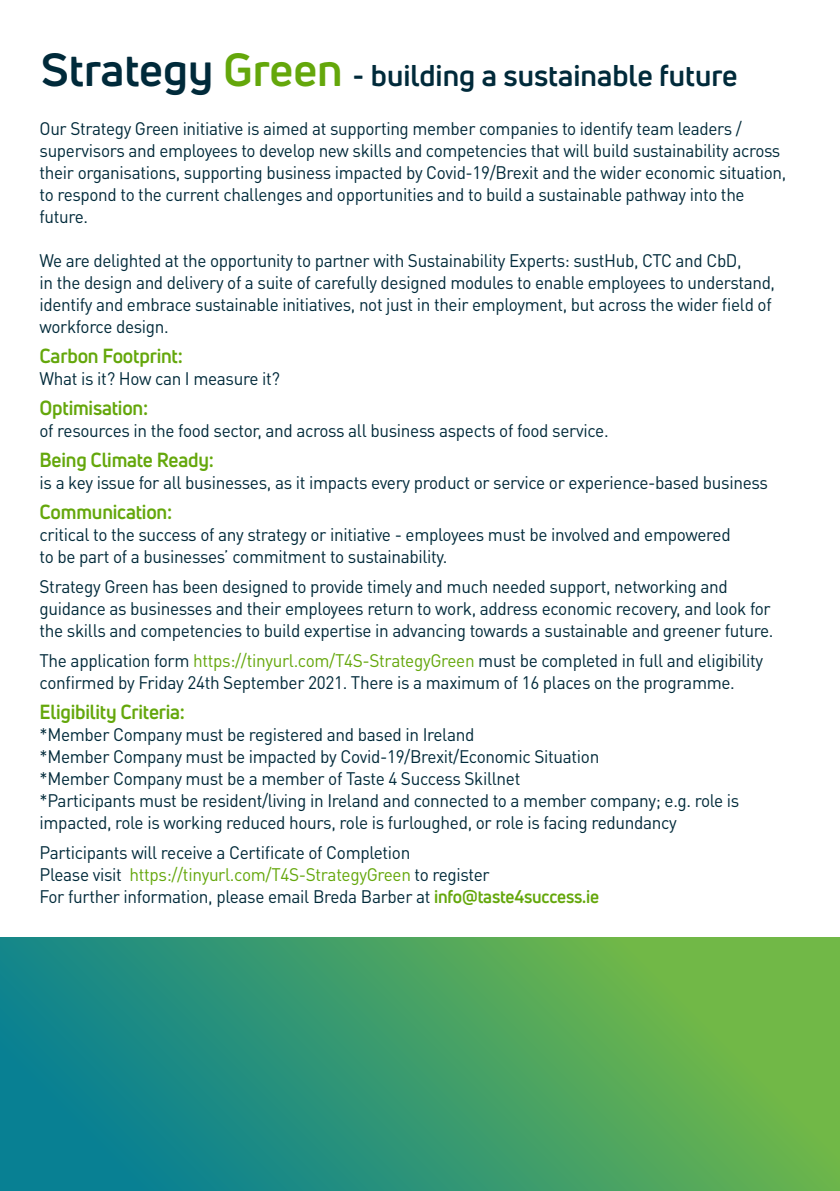
<style>
.page{position:relative;width:840px;height:1191px;background:#fff}
.page>*{position:absolute;margin:0;border:0;box-sizing:border-box;transform-origin:0 0}
.t1{font:700 29.4px "Uni Neue";color:#002a3a}
.t2{font:700 20px "Uni Neue";letter-spacing:-.01em;color:#64a70b;scale:.95 1}
.t3{font:18px/22px "DIN Pro";letter-spacing:-.02em;color:#002a3a;scale:.95 1}
.s1{font-size:45.4px}
.s2{font-size:45.4px;color:#64a70b}
.s3{color:#64a70b}
.s4{font-family:"Uni Neue";font-weight:700;color:#64a70b}
</style>
<div class="page">
<svg style="left:0;top:938px;width:839px;height:253px;background:#3e9d6b"></svg>
<h1 class="t1" style="left:41px;top:57px;width:698px"><span class="s1">Strategy</span> <span class="s2">Green</span> - building a sustainable future</h1>
<p class="t3" style="left:40px;top:117px;width:787px">Our Strategy Green initiative is aimed at supporting member companies to identify team leaders / supervisors and employees to develop new skills and competencies that will build sustainability across their organisations, supporting business impacted by Covid-19/Brexit and the wider economic situation, to respond to the current challenges and opportunities and to build a sustainable pathway into the future.</p>
<p class="t3" style="left:40px;top:249px;width:775px">We are delighted at the opportunity to partner with Sustainability Experts: sustHub, CTC and CbD,<br>in the design and delivery of a suite of carefully designed modules to enable employees to understand, identify and embrace sustainable initiatives, not just in their employment, but across the wider field of workforce design.</p>
<p class="t2" style="left:40px;top:343px;width:152px">Carbon Footprint:</p>
<p class="t3" style="left:40px;top:367px;width:254px">What is it? How can I measure it?</p>
<p class="t2" style="left:40px;top:395px;width:116px">Optimisation:</p>
<p class="t3" style="left:40px;top:419px;width:600px">of resources in the food sector, and across all business aspects of food service.</p>
<p class="t2" style="left:40px;top:447px;width:185px">Being Climate Ready:</p>
<p class="t3" style="left:40px;top:471px;width:767px">is a key issue for all businesses, as it impacts every product or service or experience-based business</p>
<p class="t2" style="left:40px;top:499px;width:141px">Communication:</p>
<p class="t3" style="left:40px;top:523px;width:728px">critical to the success of any strategy or initiative - employees must be involved and empowered to be part of a businesses’ commitment to sustainability.</p>
<p class="t3" style="left:40px;top:575px;width:773px">Strategy Green has been designed to provide timely and much needed support, networking and guidance as businesses and their employees return to work, address economic recovery, and look for the skills and competencies to build expertise in advancing towards a sustainable and greener future.</p>
<p class="t3" style="left:40px;top:649px;width:762px">The application form <span class="s3">https://tinyurl.com/T4S-StrategyGreen</span> must be completed in full and eligibility confirmed by Friday 24th September 2021. There is a maximum of 16 places on the programme.</p>
<p class="t2" style="left:40px;top:699px;width:155px">Eligibility Criteria:</p>
<p class="t3" style="left:40px;top:723px;width:737px">*Member Company must be registered and based in Ireland<br>*Member Company must be impacted by Covid-19/Brexit/Economic Situation<br>*Member Company must be a member of Taste 4 Success Skillnet<br>*Participants must be resident/living in Ireland and connected to a member company; e.g. role is impacted, role is working reduced hours, role is furloughed, or role is facing redundancy</p>
<p class="t3" style="left:40px;top:841px;width:590px">Participants will receive a Certificate of Completion<br>Please visit <span class="s3">https://tinyurl.com/T4S-StrategyGreen</span> to register<br>For further information, please email Breda Barber at <span class="s4">info@taste4success.ie</span></p>
</div>
